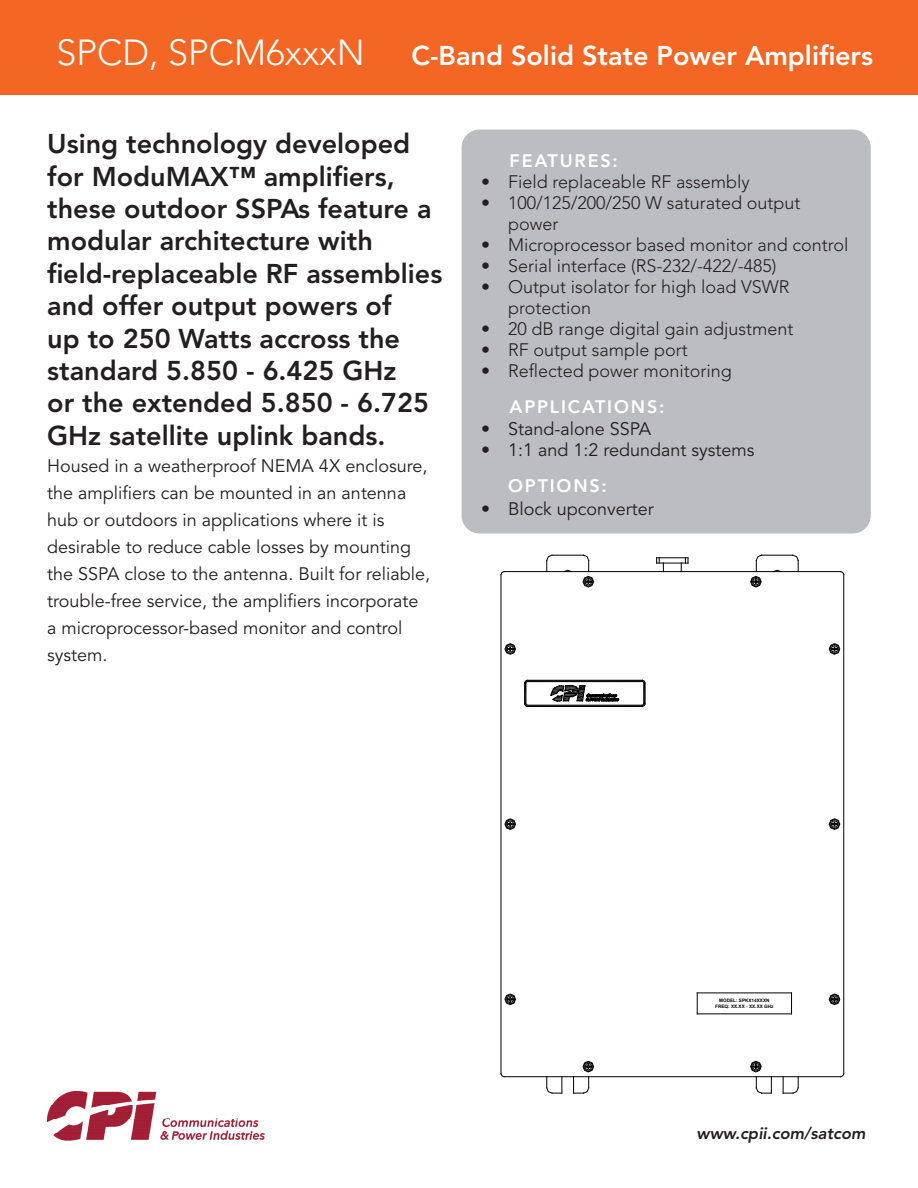
<style>
.page{position:relative;width:918px;height:1188px;background:#fff}
.page>*{position:absolute;margin:0;border:0;box-sizing:border-box;transform-origin:0 0}
.Body_Copy{font:300 36px "Avenir LT Pro";color:#fff}
.t1{font:800 27px/32.4px "Avenir LT Pro";color:#231f20}
.Body_Copy-2{font:800 27px "Avenir LT Pro";color:#fff}
.t2{font:18px/27px "Avenir LT Pro";color:#231f20}
.t3{font:300 18px/21px "Avenir LT Pro";color:#231f20}
.Body_Copy-3{font:800 18px "Avenir LT Pro";letter-spacing:.1em;color:#fff}
.Body_Copy-4{font:italic 800 16.5px "Avenir LT Pro";color:#231f20}
.t4{font:700 4.65px "Arial";letter-spacing:-.005em;color:#000}
.s1{font-weight:800;color:#fff}
</style>
<div class="page">
<div style="left:0;top:0;width:918px;height:94px;background:#f36623"></div>
<div style="left:462px;top:130px;width:409px;height:404px;background:#bcbdc0;border-radius:18px"></div>
<img style="left:47px;top:1092px;width:217px;height:49px">
<hr style="left:501px;top:575px;width:1px;height:499px;background:#000">
<hr style="left:843px;top:575px;width:1px;height:499px;background:#000">
<hr style="left:504px;top:571px;width:337px;height:1px;background:#000">
<svg style="left:500px;top:571px;width:5px;height:4px"></svg>
<hr style="left:552px;top:555px;width:31px;height:1px;background:#000">
<svg style="left:582px;top:554px;width:12px;height:34px"></svg>
<svg style="left:546px;top:554px;width:7px;height:18px"></svg>
<svg style="left:563px;top:570px;width:8px;height:2px"></svg>
<hr style="left:762px;top:555px;width:31px;height:1px;background:#000">
<svg style="left:792px;top:554px;width:7px;height:18px"></svg>
<svg style="left:750px;top:554px;width:12px;height:34px"></svg>
<svg style="left:774px;top:570px;width:8px;height:2px"></svg>
<svg style="left:504px;top:643px;width:12px;height:12px"></svg>
<svg style="left:504px;top:818px;width:12px;height:12px"></svg>
<svg style="left:504px;top:993px;width:12px;height:12px"></svg>
<svg style="left:828px;top:643px;width:13px;height:12px"></svg>
<svg style="left:828px;top:818px;width:13px;height:12px"></svg>
<svg style="left:828px;top:993px;width:13px;height:12px"></svg>
<hr style="left:504px;top:1076px;width:337px;height:1px;background:#000">
<svg style="left:573px;top:1061px;width:21px;height:33px"></svg>
<svg style="left:546px;top:1077px;width:17px;height:17px"></svg>
<svg style="left:750px;top:1061px;width:22px;height:33px"></svg>
<svg style="left:783px;top:1077px;width:16px;height:17px"></svg>
<svg style="left:840px;top:1073px;width:5px;height:4px"></svg>
<hr style="left:657px;top:563px;width:31px;height:1px;background:#000">
<hr style="left:657px;top:558px;width:31px;height:1px;background:#000">
<svg style="left:656px;top:558px;width:8px;height:14px"></svg>
<svg style="left:681px;top:558px;width:8px;height:14px"></svg>
<hr style="left:697px;top:1014px;width:95px;height:1px;background:#000">
<hr style="left:697px;top:993px;width:95px;height:1px;background:#000">
<svg style="left:697px;top:993px;width:1px;height:21px"></svg>
<svg style="left:791px;top:994px;width:1px;height:20px"></svg>
<svg style="left:524px;top:680px;width:122px;height:27px"></svg>
<hr style="left:527px;top:680px;width:115px;height:1px;background:#000">
<p class="Body_Copy" style="left:57px;top:31px;width:310px">SPCD, SPCM6xxxN</p>
<p class="Body_Copy-2" style="left:412px;top:39px;width:463px">C-Band Solid State Power Amplifiers</p>
<p class="t1" style="left:47px;top:128px;width:397px">Using technology developed for ModuMAX™ amplifiers, these outdoor SSPAs feature a modular architecture with field-replaceable RF assemblies and offer output powers of<br>up to 250 Watts accross the standard 5.850 - 6.425 GHz<br>or the extended 5.850 - 6.725<br>GHz satellite uplink bands.</p>
<p class="t2" style="left:47px;top:452px;width:385px">Housed in a weatherproof NEMA 4X enclosure, the amplifiers can be mounted in an antenna hub or outdoors in applications where it is desirable to reduce cable losses by mounting the SSPA close to the antenna. Built for reliable, trouble-free service, the amplifiers incorporate a microprocessor-based monitor and control system.</p>
<p class="Body_Copy-3" style="left:510px;top:150px;width:110px">FEATURES:</p>
<p class="t3" style="left:481px;top:171px;width:270px">• Field replaceable RF assembly</p>
<p class="t3" style="left:508px;top:192px;width:294px;text-indent:-27px">• 100/125/200/250 W saturated output power</p>
<p class="t3" style="left:481px;top:234px;width:369px">• Microprocessor based monitor and control</p>
<p class="t3" style="left:481px;top:255px;width:297px">• Serial interface (RS-232/-422/-485)</p>
<p class="t3" style="left:508px;top:276px;width:283px;text-indent:-27px">• Output isolator for high load VSWR protection</p>
<p class="t3" style="left:481px;top:318px;width:314px">• 20 dB range digital gain adjustment</p>
<p class="t3" style="left:481px;top:339px;width:208px">• RF output sample port</p>
<p class="t3" style="left:481px;top:360px;width:252px">• Reflected power monitoring</p>
<p class="Body_Copy-3" style="left:510px;top:396px;width:156px">APPLICATIONS:</p>
<p class="t2" style="left:481px;top:416px;width:172px">• Stand-alone SSPA</p>
<p class="t2" style="left:508px;top:432px;width:248px;line-height:36px;text-indent:-27px">• 1:1 and 1:2 redundant systems<br><span class="s1">OPTIONS:</span></p>
<p class="t2" style="left:481px;top:495px;width:174px">• Block upconverter</p>
<p class="t4" style="left:719px;top:997px;width:52px">MODEL: SPKX14XXXN</p>
<p class="t4" style="left:715px;top:1003px;width:60px">FREQ: XX.XX - XX.XX GHz</p>
<p class="Body_Copy-4" style="left:697px;top:1123px;width:170px">www.cpii.com/satcom</p>
</div>
